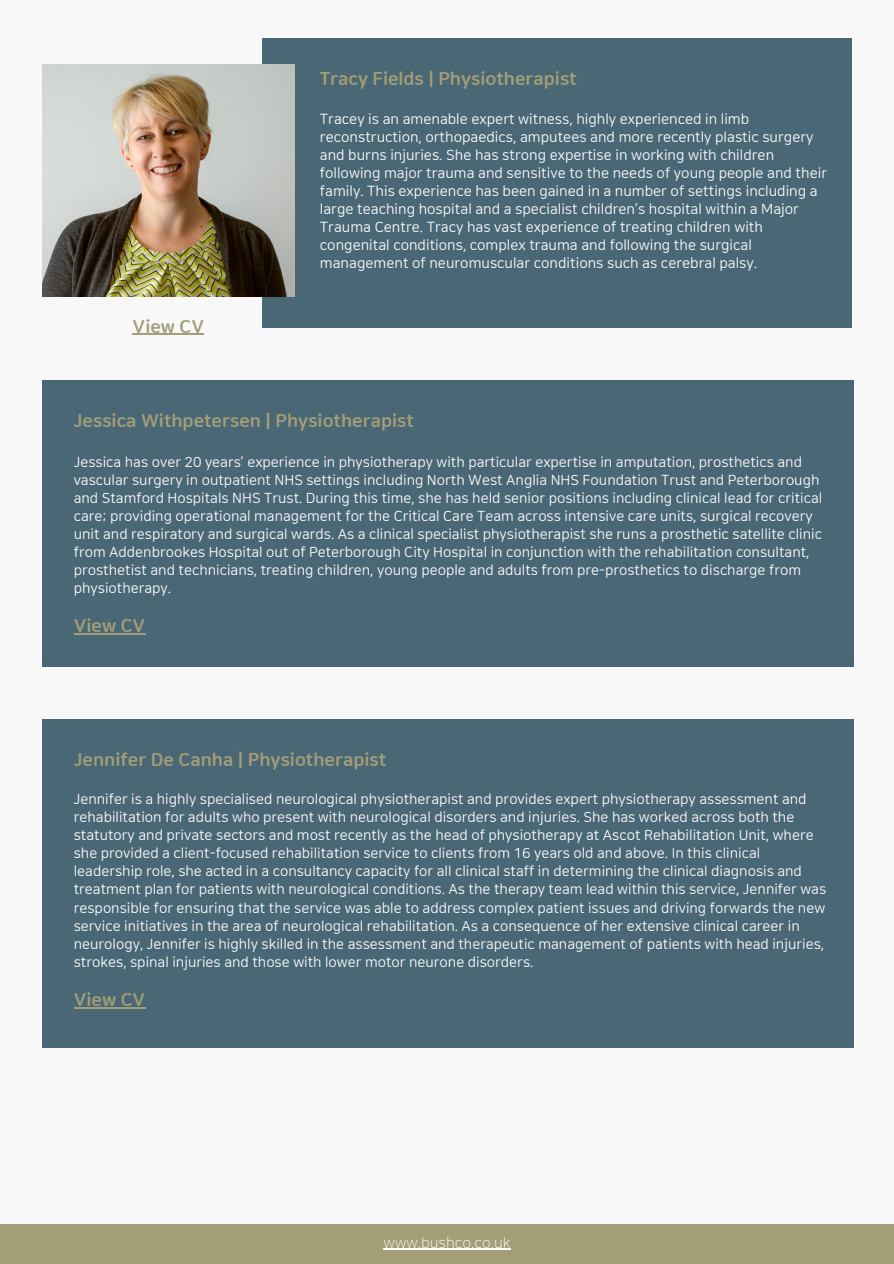
<style>
.page{position:relative;width:894px;height:1264px;background:#fff}
.page>*{position:absolute;margin:0;border:0;box-sizing:border-box;transform-origin:0 0}
.t1{font:18px "Nanum Square Round EB";color:#a39e78}
.t2{font:15px "Nanum Square Round L";color:#fdfdfd}
.t3{font:14.25px/18px "Nanum Square Round R";color:#fff}
.t4{font:14.1px/18px "Nanum Square Round R";color:#fff}
</style>
<div class="page">
<div style="left:0;top:0;width:893px;height:1263px;background:#f8f8f8"></div>
<div style="left:262px;top:38px;width:589px;height:289px;background:#4a6775"></div>
<img style="left:42px;top:65px;width:253px;height:232px">
<hr style="left:132px;top:334px;width:72px;height:1px;background:#a39e78">
<div style="left:0;top:1224px;width:893px;height:39px;background:#a39e78"></div>
<hr style="left:383px;top:1248px;width:127px;height:1px;background:#fdfdfd">
<div style="left:42px;top:380px;width:811px;height:286px;background:#4a6775"></div>
<hr style="left:74px;top:633px;width:71px;height:1px;background:#a39e78">
<div style="left:42px;top:719px;width:811px;height:328px;background:#4a6775"></div>
<hr style="left:74px;top:1007px;width:71px;height:1px;background:#a39e78">
<p class="t1" style="left:132px;top:317px;width:73px">View CV</p>
<p class="t1" style="left:320px;top:69px;width:258px">Tracy Fields | Physiotherapist</p>
<p class="t3" style="left:320px;top:111px;width:508px">Tracey is an amenable expert witness, highly experienced in limb reconstruction, orthopaedics, amputees and more recently plastic surgery and burns injuries. She has strong expertise in working with children following major trauma and sensitive to the needs of young people and their family. This experience has been gained in a number of settings including a large teaching hospital and a specialist children’s hospital within a Major Trauma Centre. Tracy has vast experience of treating children with congenital conditions, complex trauma and following the surgical management of neuromuscular conditions such as cerebral palsy.</p>
<p class="t1" style="left:74px;top:412px;width:341px">Jessica Withpetersen | Physiotherapist</p>
<p class="t4" style="left:74px;top:453px;width:749px">Jessica has over 20 years’ experience in physiotherapy with particular expertise in amputation, prosthetics and vascular surgery in outpatient NHS settings including North West Anglia NHS Foundation Trust and Peterborough and Stamford Hospitals NHS Trust. During this time, she has held senior positions including clinical lead for critical care; providing operational management for the Critical Care Team across intensive care units, surgical recovery unit and respiratory and surgical wards. As a clinical specialist physiotherapist she runs a prosthetic satellite clinic from Addenbrookes Hospital out of Peterborough City Hospital in conjunction with the rehabilitation consultant, prosthetist and technicians, treating children, young people and adults from pre-prosthetics to discharge from physiotherapy.</p>
<p class="t1" style="left:74px;top:617px;width:73px">View CV</p>
<p class="t1" style="left:74px;top:750px;width:314px">Jennifer De Canha | Physiotherapist</p>
<p class="t4" style="left:74px;top:791px;width:753px">Jennifer is a highly specialised neurological physiotherapist and provides expert physiotherapy assessment and rehabilitation for adults who present with neurological disorders and injuries. She has worked across both the statutory and private sectors and most recently as the head of physiotherapy at Ascot Rehabilitation Unit, where she provided a client-focused rehabilitation service to clients from 16 years old and above. In this clinical leadership role, she acted in a consultancy capacity for all clinical staff in determining the clinical diagnosis and treatment plan for patients with neurological conditions. As the therapy team lead within this service, Jennifer was responsible for ensuring that the service was able to address complex patient issues and driving forwards the new service initiatives in the area of neurological rehabilitation. As a consequence of her extensive clinical career in neurology, Jennifer is highly skilled in the assessment and therapeutic management of patients with head injuries, strokes, spinal injuries and those with lower motor neurone disorders.</p>
<p class="t1" style="left:74px;top:990px;width:73px">View CV</p>
<p class="t2" style="left:383px;top:1234px;width:129px">www.bushco.co.uk</p>
</div>
